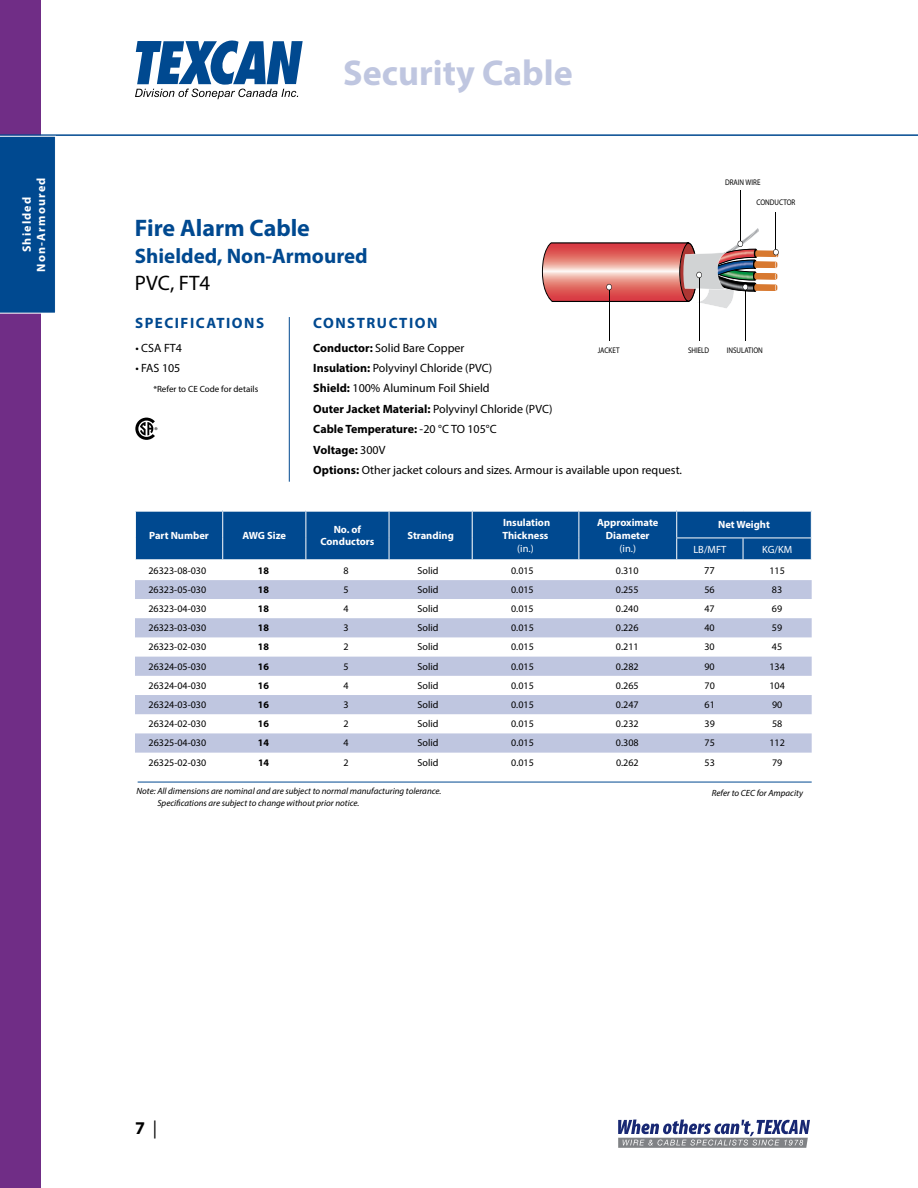
<style>
.page{position:relative;width:918px;height:1188px;background:#fff}
.page>*{position:absolute;margin:0;border:0;box-sizing:border-box;transform-origin:0 0}
.t1{font:700 36px "Myriad Pro";color:#bfc6e0}
.t2{font:700 24px "Myriad Pro";color:#004990}
.t3{font:700 21px "Myriad Pro";color:#004990}
.t4{font:21px "Myriad Pro";color:#000}
.t5{font:700 18px "Myriad Pro";color:#000}
.t6{font:700 15px "Myriad Pro";letter-spacing:.1em;color:#004990}
.t7{font:14.25px "Myriad Pro";letter-spacing:.1em;color:#fff}
.t8{font:12px/20.4px "Myriad Pro";color:#000}
.t9{font:700 12px/14.4px "Myriad Pro";letter-spacing:.1em;color:#fff;text-align:center}
.t10{font:700 10.5px/12.8px "Myriad Pro";color:#fff;text-align:center}
.t11{font:10.5px "Myriad Pro";color:#fff}
.t12{font:10.5px "Myriad Pro";color:#000}
.t13{font:10.05px "Myriad Pro";color:#000}
.t14{font:700 10.05px "Myriad Pro";color:#000}
.t15{font:italic 9px/12px "Myriad Pro";color:#000}
.t16{font:9px "Myriad Pro";color:#000}
.t17{font:8.25px "Myriad MM 400 wt 700 wd";color:#000;scale:.86 1}
.s1{font-weight:700}
.s2{font-weight:400}
</style>
<div class="page">
<svg style="left:135px;top:580px;width:677px;height:173px;fill:#bfc6e0"></svg>
<svg style="left:135px;top:418px;width:22px;height:22px"></svg>
<hr style="left:289px;top:317px;width:1px;height:165px;background:#004990">
<svg style="left:135px;top:510px;width:677px;height:50px;background:#0f5496"></svg>
<hr style="left:743px;top:538px;width:69px;height:1px;background:#fff">
<hr style="left:743px;top:559px;width:69px;height:1px;background:#fff">
<div style="left:0;top:0;width:40px;height:1188px;background:#702d86"></div>
<svg style="left:135px;top:40px;width:168px;height:59px"></svg>
<hr style="left:0;top:134px;width:918px;height:2px;background:#004990">
<svg style="left:618px;top:1120px;width:192px;height:28px"></svg>
<div style="left:0;top:136px;width:55px;height:178px;background:#004990"></div>
<hr style="left:138px;top:782px;width:674px;height:1px;background:#004990">
<img style="left:698px;top:302px;width:33px;height:6px">
<hr style="left:745px;top:287px;width:1px;height:54px;background:#000">
<hr style="left:699px;top:275px;width:1px;height:66px;background:#000">
<hr style="left:609px;top:287px;width:1px;height:54px;background:#000">
<hr style="left:740px;top:190px;width:1px;height:54px;background:#000">
<hr style="left:776px;top:213px;width:1px;height:39px;background:#000">
<svg style="left:542px;top:228px;width:237px;height:74px"></svg>
<p class="t9" style="left:19px;top:272px;width:95px;rotate:-90deg">Shielded<br>Non-Armoured</p>
<h3 class="t7" style="left:44px;top:190px;width:69px;rotate:90deg">CONTROL</h3>
<h1 class="t1" style="left:343px;top:50px;width:231px">Security Cable</h1>
<h2 class="t2" style="left:135px;top:212px;width:177px">Fire Alarm Cable</h2>
<h3 class="t3" style="left:135px;top:242px;width:234px">Shielded, Non-Armoured</h3>
<h3 class="t4" style="left:135px;top:270px;width:77px">PVC, FT4</h3>
<h3 class="t6" style="left:135px;top:313px;width:131px">SPECIFICATIONS</h3>
<h3 class="t6" style="left:313px;top:313px;width:126px">CONSTRUCTION</h3>
<p class="t17" style="left:725px;top:177px;width:43px">DRAIN WIRE</p>
<p class="t17" style="left:756px;top:197px;width:47px">CONDUCTOR</p>
<p class="t8" style="left:135px;top:337px;width:48px">• CSA FT4</p>
<p class="t8" style="left:135px;top:358px;width:47px">• FAS 105</p>
<p class="t16" style="left:153px;top:384px;width:106px">*Refer to CE Code for details</p>
<p class="t8" style="left:313px;top:337px;width:370px"><span class="s1">Conductor:</span> Solid Bare Copper<br><span class="s1">Insulation:</span> Polyvinyl Chloride (PVC)<br><span class="s1">Shield:</span> 100% Aluminum Foil Shield<br><span class="s1">Outer Jacket Material:</span> Polyvinyl Chloride (PVC)<br><span class="s1">Cable Temperature:</span> -20 °C TO 105°C<br><span class="s1">Voltage:</span> 300V<br><span class="s1">Options:</span> Other jacket colours and sizes. Armour is available upon request.</p>
<p class="t17" style="left:598px;top:345px;width:27px">JACKET</p>
<p class="t17" style="left:688px;top:345px;width:26px">SHIELD</p>
<p class="t17" style="left:727px;top:345px;width:44px">INSULATION</p>
<p class="t10" style="left:149px;top:529px;width:61px">Part Number</p>
<p class="t10" style="left:242px;top:529px;width:45px">AWG Size</p>
<p class="t10" style="left:320px;top:522px;width:55px">No. of<br>Conductors</p>
<p class="t10" style="left:407px;top:529px;width:48px">Stranding</p>
<p class="t10" style="left:503px;top:516px;width:49px;text-align:left">Insulation<br>Thickness</p>
<p class="t11" style="left:517px;top:542px;width:18px">(in.)</p>
<p class="t10" style="left:597px;top:516px;width:63px">Approximate<br>Diameter</p>
<p class="t11" style="left:620px;top:542px;width:18px">(in.)</p>
<p class="t10" style="left:718px;top:518px;width:53px">Net Weight</p>
<p class="t11" style="left:693px;top:543px;width:35px">LB/MFT</p>
<p class="t11" style="left:762px;top:543px;width:32px">KG/KM</p>
<p class="t13" style="left:148px;top:564px;width:59px">26323-08-030</p>
<p class="t14" style="left:258px;top:564px;width:13px">18</p>
<p class="t13" style="left:344px;top:564px;width:7px">8</p>
<p class="t13" style="left:417px;top:564px;width:22px">Solid</p>
<p class="t13" style="left:511px;top:564px;width:24px">0.015</p>
<p class="t13" style="left:616px;top:564px;width:24px">0.310</p>
<p class="t12" style="left:704px;top:564px;width:12px">77</p>
<p class="t13" style="left:769px;top:564px;width:17px">115</p>
<p class="t13" style="left:148px;top:583px;width:59px">26323-05-030</p>
<p class="t14" style="left:258px;top:583px;width:13px">18</p>
<p class="t13" style="left:344px;top:583px;width:7px">5</p>
<p class="t13" style="left:417px;top:583px;width:22px">Solid</p>
<p class="t13" style="left:511px;top:583px;width:24px">0.015</p>
<p class="t13" style="left:616px;top:583px;width:24px">0.255</p>
<p class="t13" style="left:704px;top:583px;width:12px">56</p>
<p class="t13" style="left:772px;top:583px;width:12px">83</p>
<p class="t13" style="left:149px;top:602px;width:59px">26323-04-030</p>
<p class="t14" style="left:258px;top:602px;width:13px">18</p>
<p class="t13" style="left:344px;top:602px;width:7px">4</p>
<p class="t13" style="left:417px;top:602px;width:22px">Solid</p>
<p class="t13" style="left:511px;top:602px;width:24px">0.015</p>
<p class="t13" style="left:616px;top:602px;width:24px">0.240</p>
<p class="t13" style="left:704px;top:602px;width:12px">47</p>
<p class="t13" style="left:772px;top:602px;width:12px">69</p>
<p class="t13" style="left:149px;top:622px;width:59px">26323-03-030</p>
<p class="t14" style="left:258px;top:621px;width:13px">18</p>
<p class="t13" style="left:344px;top:622px;width:7px">3</p>
<p class="t13" style="left:418px;top:622px;width:22px">Solid</p>
<p class="t13" style="left:511px;top:622px;width:24px">0.015</p>
<p class="t13" style="left:616px;top:622px;width:24px">0.226</p>
<p class="t13" style="left:704px;top:622px;width:12px">40</p>
<p class="t13" style="left:772px;top:622px;width:12px">59</p>
<p class="t13" style="left:149px;top:641px;width:59px">26323-02-030</p>
<p class="t14" style="left:258px;top:640px;width:13px">18</p>
<p class="t13" style="left:344px;top:641px;width:7px">2</p>
<p class="t13" style="left:418px;top:641px;width:22px">Solid</p>
<p class="t13" style="left:511px;top:641px;width:24px">0.015</p>
<p class="t13" style="left:616px;top:641px;width:24px">0.211</p>
<p class="t13" style="left:704px;top:641px;width:12px">30</p>
<p class="t13" style="left:772px;top:641px;width:12px">45</p>
<p class="t13" style="left:149px;top:660px;width:59px">26324-05-030</p>
<p class="t14" style="left:258px;top:660px;width:13px">16</p>
<p class="t13" style="left:344px;top:660px;width:7px">5</p>
<p class="t13" style="left:418px;top:660px;width:22px">Solid</p>
<p class="t13" style="left:511px;top:660px;width:24px">0.015</p>
<p class="t13" style="left:616px;top:660px;width:24px">0.282</p>
<p class="t13" style="left:705px;top:660px;width:12px">90</p>
<p class="t13" style="left:769px;top:660px;width:17px">134</p>
<p class="t13" style="left:149px;top:679px;width:59px">26324-04-030</p>
<p class="t14" style="left:258px;top:679px;width:13px">16</p>
<p class="t13" style="left:344px;top:679px;width:7px">4</p>
<p class="t13" style="left:418px;top:679px;width:22px">Solid</p>
<p class="t13" style="left:511px;top:679px;width:24px">0.015</p>
<p class="t13" style="left:616px;top:679px;width:24px">0.265</p>
<p class="t13" style="left:705px;top:679px;width:12px">70</p>
<p class="t13" style="left:769px;top:679px;width:17px">104</p>
<p class="t13" style="left:149px;top:698px;width:59px">26324-03-030</p>
<p class="t14" style="left:258px;top:698px;width:13px">16</p>
<p class="t13" style="left:344px;top:698px;width:7px">3</p>
<p class="t13" style="left:418px;top:698px;width:22px">Solid</p>
<p class="t13" style="left:511px;top:698px;width:24px">0.015</p>
<p class="t13" style="left:616px;top:698px;width:24px">0.247</p>
<p class="t13" style="left:705px;top:698px;width:12px">61</p>
<p class="t13" style="left:772px;top:698px;width:12px">90</p>
<p class="t13" style="left:149px;top:718px;width:59px">26324-02-030</p>
<p class="t14" style="left:258px;top:717px;width:13px">16</p>
<p class="t13" style="left:344px;top:718px;width:7px">2</p>
<p class="t13" style="left:418px;top:718px;width:22px">Solid</p>
<p class="t13" style="left:511px;top:718px;width:24px">0.015</p>
<p class="t13" style="left:616px;top:718px;width:24px">0.232</p>
<p class="t13" style="left:705px;top:718px;width:12px">39</p>
<p class="t13" style="left:772px;top:718px;width:12px">58</p>
<p class="t13" style="left:149px;top:737px;width:59px">26325-04-030</p>
<p class="t14" style="left:258px;top:736px;width:13px">14</p>
<p class="t13" style="left:344px;top:737px;width:7px">4</p>
<p class="t13" style="left:418px;top:737px;width:22px">Solid</p>
<p class="t13" style="left:511px;top:737px;width:24px">0.015</p>
<p class="t13" style="left:616px;top:737px;width:24px">0.308</p>
<p class="t13" style="left:705px;top:737px;width:12px">75</p>
<p class="t13" style="left:769px;top:737px;width:17px">112</p>
<p class="t13" style="left:149px;top:756px;width:59px">26325-02-030</p>
<p class="t14" style="left:258px;top:756px;width:13px">14</p>
<p class="t13" style="left:344px;top:756px;width:7px">2</p>
<p class="t13" style="left:418px;top:756px;width:22px">Solid</p>
<p class="t13" style="left:511px;top:756px;width:24px">0.015</p>
<p class="t13" style="left:616px;top:756px;width:24px">0.262</p>
<p class="t13" style="left:705px;top:756px;width:12px">53</p>
<p class="t13" style="left:772px;top:756px;width:12px">79</p>
<p class="t15" style="left:157px;top:785px;width:286px;text-indent:-21px">Note: All dimensions are nominal and are subject to normal manufacturing tolerance.<br>Specifications are subject to change without prior notice.</p>
<p class="t15" style="left:712px;top:787px;width:93px">Refer to CEC for Ampacity</p>
<h3 class="t5" style="left:135px;top:1116px;width:23px">7 <span class="s2">|</span></h3>
</div>
